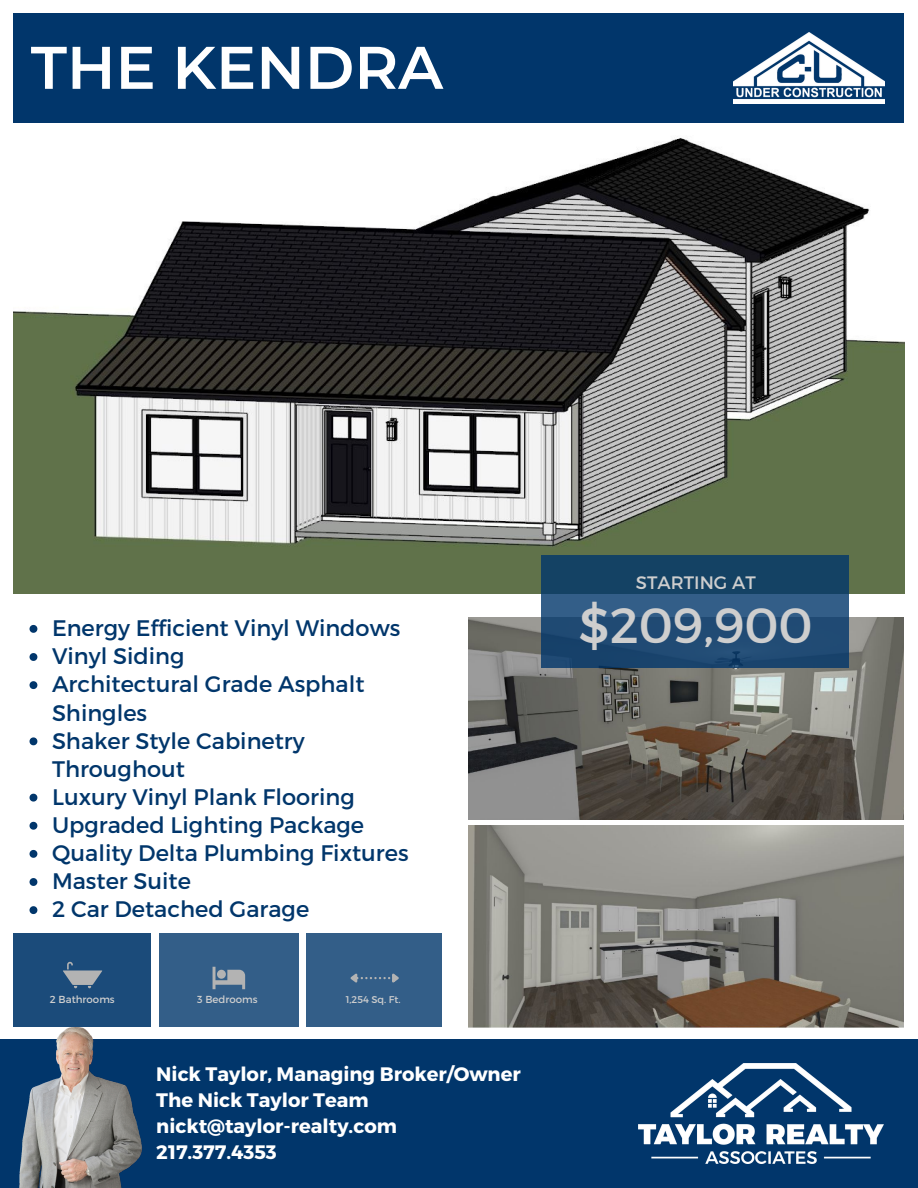
<style>
.page{position:relative;width:918px;height:1188px;background:#fff}
.page>*{position:absolute;margin:0;border:0;box-sizing:border-box;transform-origin:0 0}
.t1{font:600 60px "Montserrat";color:#fff}
.t2{font:49.5px "Montserrat";color:#cecece}
.t3{font:22.5px/28.2px "Montserrat";color:#01366b}
.t4{font:700 19.5px/25.8px "Montserrat";color:#fff}
.t5{font:18px "Montserrat";color:#cecece}
.t6{font:10.2px "Montserrat";color:#cecece}
.t7{font:9.75px "Montserrat";color:#cecece}
</style>
<div class="page">
<img style="left:14px;top:138px;width:891px;height:456px">
<div style="left:14px;top:13px;width:890px;height:110px;background:#01366b"></div>
<img style="left:733px;top:32px;width:151px;height:71px">
<img style="left:468px;top:618px;width:436px;height:201px">
<svg style="left:541px;top:555px;width:307px;height:112px;background:#1e4a71"></svg>
<div style="left:0;top:1039px;width:918px;height:149px;background:#01366b"></div>
<img style="left:639px;top:1063px;width:245px;height:101px">
<img style="left:19px;top:1027px;width:123px;height:161px">
<div style="left:307px;top:933px;width:135px;height:94px;background:#335e88"></div>
<svg style="left:350px;top:973px;width:49px;height:10px"></svg>
<div style="left:159px;top:933px;width:139px;height:94px;background:#335e88"></div>
<svg style="left:213px;top:967px;width:32px;height:22px"></svg>
<div style="left:14px;top:933px;width:137px;height:94px;background:#1b4b7a"></div>
<img style="left:468px;top:825px;width:436px;height:203px">
<svg style="left:63px;top:962px;width:39px;height:26px"></svg>
<svg style="left:30px;top:625px;width:7px;height:8px"></svg>
<svg style="left:30px;top:653px;width:7px;height:8px"></svg>
<svg style="left:30px;top:681px;width:7px;height:8px"></svg>
<svg style="left:30px;top:737px;width:7px;height:8px"></svg>
<svg style="left:30px;top:794px;width:7px;height:8px"></svg>
<svg style="left:30px;top:822px;width:7px;height:8px"></svg>
<svg style="left:30px;top:850px;width:7px;height:8px"></svg>
<svg style="left:30px;top:878px;width:7px;height:8px"></svg>
<svg style="left:30px;top:906px;width:7px;height:8px"></svg>
<h1 class="t1" style="left:31px;top:31px;width:414px">THE KENDRA</h1>
<p class="t3" style="left:52px;top:613px;width:358px">Energy Efficient Vinyl Windows<br>Vinyl Siding<br>Architectural Grade Asphalt<br>Shingles<br>Shaker Style Cabinetry<br>Throughout<br>Luxury Vinyl Plank Flooring<br>Upgraded Lighting Package<br>Quality Delta Plumbing Fixtures<br>Master Suite<br>2 Car Detached Garage</p>
<p class="t6" style="left:50px;top:993px;width:66px">2 Bathrooms</p>
<p class="t6" style="left:197px;top:993px;width:62px">3 Bedrooms</p>
<p class="t7" style="left:346px;top:993px;width:56px">1,254 Sq. Ft.</p>
<p class="t4" style="left:156px;top:1060px;width:366px">Nick Taylor, Managing Broker/Owner<br>The Nick Taylor Team nickt@taylor-realty.com<br>217.377.4353</p>
<p class="t5" style="left:636px;top:571px;width:121px">STARTING AT</p>
<h2 class="t2" style="left:579px;top:593px;width:235px">$209,900</h2>
</div>
